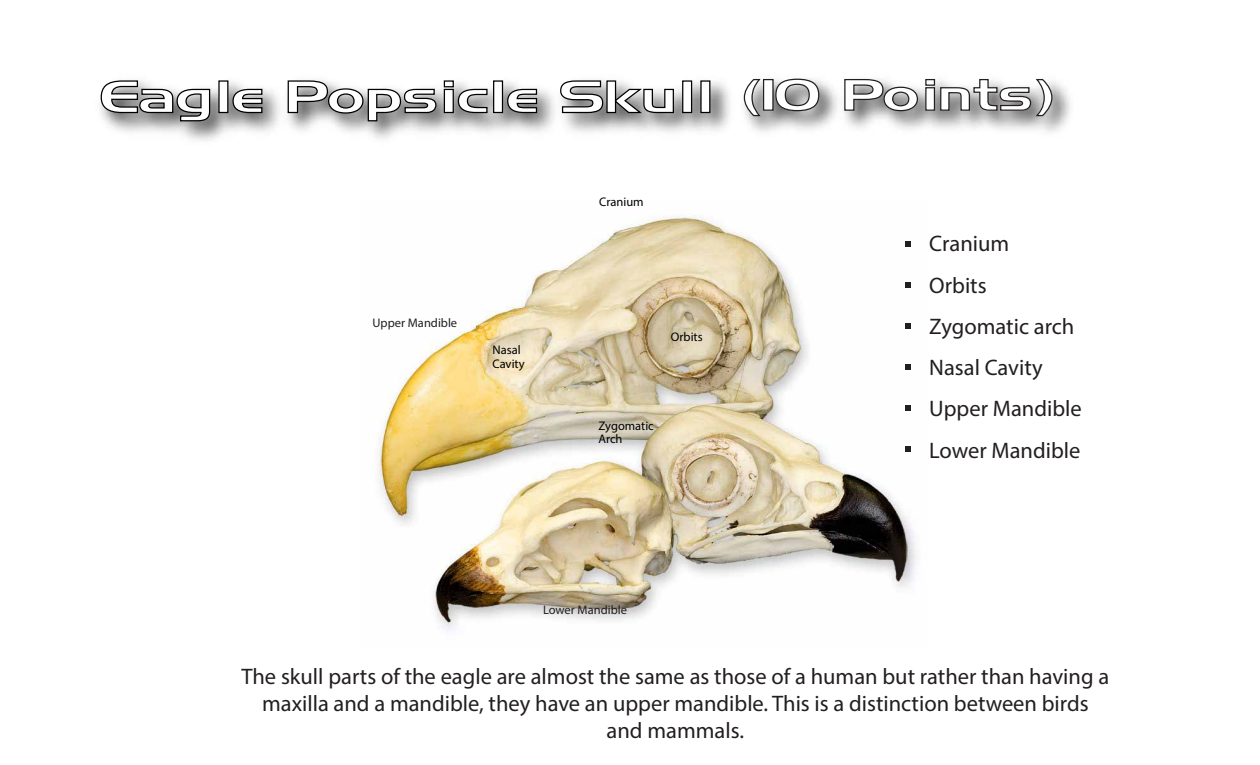
<style>
.page{position:relative;width:1260px;height:765px;background:#fff}
.page>*{position:absolute;margin:0;border:0;box-sizing:border-box;transform-origin:0 0}
.t1{font:42.5px "Aero Extended Regular SWFTE Regular SWFTE";color:#fff}
.t2{font:22.5px/41.2px "Myriad Pro";color:#231f20;text-align:center}
.t3{font:12.5px/13.8px "Myriad Pro";color:#000}
.t4{font:12.5px "Myriad Pro";color:#231f20}
</style>
<div class="page">
<img style="left:378px;top:217px;width:538px;height:413px">
<svg style="left:906px;top:241px;width:5px;height:6px"></svg>
<svg style="left:906px;top:282px;width:5px;height:6px"></svg>
<svg style="left:906px;top:323px;width:5px;height:6px"></svg>
<svg style="left:906px;top:364px;width:5px;height:6px"></svg>
<svg style="left:906px;top:405px;width:5px;height:6px"></svg>
<svg style="left:906px;top:446px;width:5px;height:6px"></svg>
<img style="left:106px;top:80px;width:624px;height:61px">
<svg style="left:100px;top:80px;width:111px;height:42px"></svg>
<div style="left:218px;top:80px;width:10px;height:33px;background:#fff;border:1px solid #000"></div>
<svg style="left:232px;top:88px;width:31px;height:26px"></svg>
<svg style="left:287px;top:80px;width:150px;height:151px"></svg>
<svg style="left:443px;top:80px;width:45px;height:34px"></svg>
<div style="left:493px;top:80px;width:10px;height:33px;background:#fff;border:1px solid #000"></div>
<svg style="left:506px;top:88px;width:32px;height:26px"></svg>
<svg style="left:561px;top:80px;width:114px;height:34px"></svg>
<div style="left:682px;top:80px;width:10px;height:33px;background:#fff;border:1px solid #000"></div>
<div style="left:700px;top:80px;width:10px;height:33px;background:#fff;border:1px solid #000"></div>
<img style="left:746px;top:78px;width:325px;height:54px">
<svg style="left:743px;top:78px;width:19px;height:39px"></svg>
<div style="left:763px;top:79px;width:11px;height:32px;border:1px solid #231f20"></div>
<svg style="left:775px;top:78px;width:45px;height:34px;background:#9b9b9b"></svg>
<svg style="left:844px;top:78px;width:75px;height:34px;background:#a5a4a4"></svg>
<svg style="left:925px;top:78px;width:128px;height:54px"></svg>
<p class="t4" style="left:373px;top:315px;width:86px">Upper Mandible</p>
<p class="t3" style="left:493px;top:343px;width:34px">Nasal<br>Cavity</p>
<p class="t3" style="left:599px;top:195px;width:46px">Cranium</p>
<p class="t3" style="left:671px;top:329px;width:33px">Orbits</p>
<p class="t3" style="left:598px;top:418px;width:57px">Zygomatic<br>Arch</p>
<h1 class="t1" style="left:744px;top:69px;width:316px">(10 Points)</h1>
<p class="t2" style="left:929px;top:223px;width:154px;text-align:left">Cranium<br>Orbits<br>Zygomatic arch<br>Nasal Cavity<br>Upper Mandible<br>Lower Mandible</p>
<p class="t4" style="left:543px;top:602px;width:85px">Lower Mandible</p>
<p class="t2" style="left:241px;top:662px;width:869px;line-height:27px">The skull parts of the eagle are almost the same as those of a human but rather than having a maxilla and a mandible, they have an upper mandible. This is a distinction between birds and mammals.</p>
</div>
